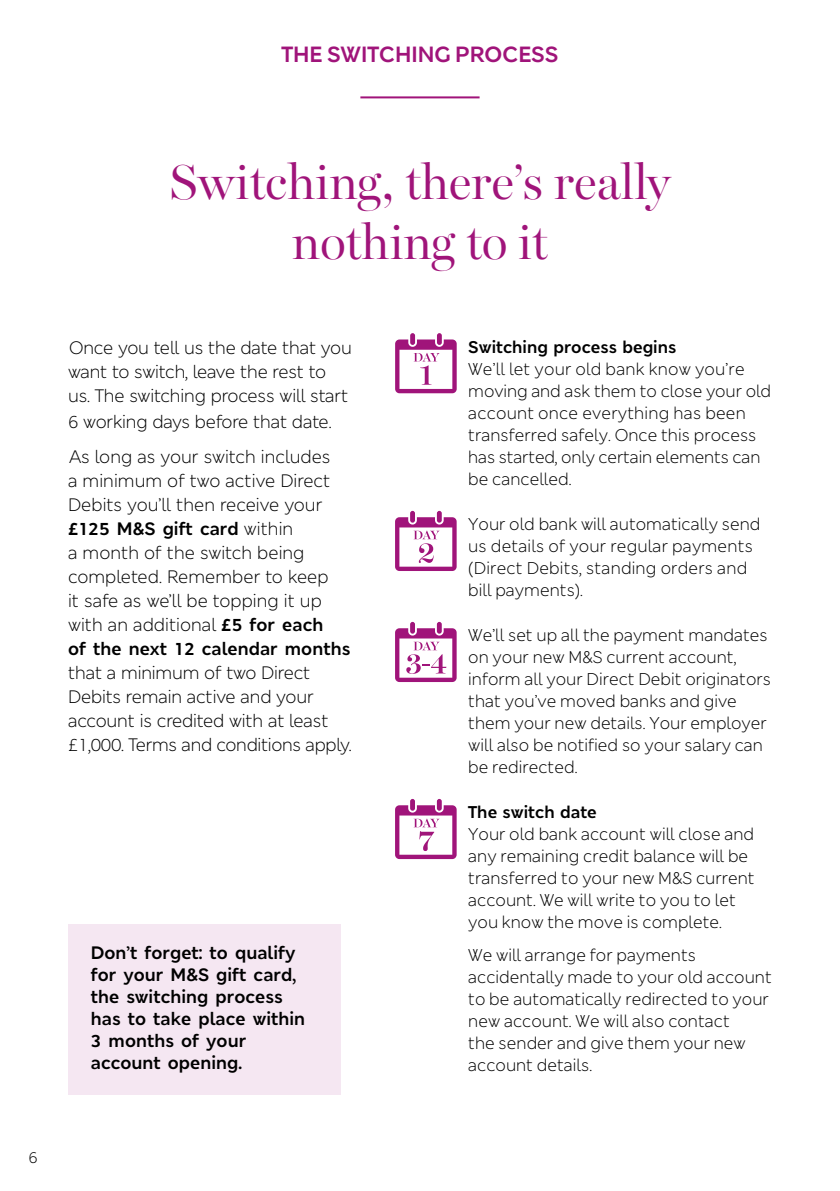
<style>
.page{position:relative;width:840px;height:1191px;background:#fff}
.page>*{position:absolute;margin:0;border:0;box-sizing:border-box;transform-origin:0 0}
.t1{font:300 48px/60px "M&S Leeds";color:#a0147a;text-align:center}
.t2{font:700 22px "M&S London";color:#a0147a}
.t3{font:18px/24px "M&S London";letter-spacing:-.01em;color:#000}
.t4{font:700 18px/22px "M&S London";color:#000}
.t5{font:17px/22px "M&S London";color:#000}
.t6{font:700 17px "M&S London";color:#000}
.t7{font:16px "M&S London";color:#000}
.s1{font-weight:700}
</style>
<div class="page">
<div style="left:436px;top:333px;width:5px;height:12px;background:#a0147a;border-radius:2px"></div>
<div style="left:410px;top:333px;width:5px;height:12px;background:#a0147a;border-radius:2px"></div>
<svg style="left:395px;top:339px;width:61px;height:54px"></svg>
<div style="left:436px;top:511px;width:5px;height:11px;background:#a0147a;border-radius:2px"></div>
<div style="left:410px;top:511px;width:5px;height:11px;background:#a0147a;border-radius:2px"></div>
<svg style="left:395px;top:517px;width:61px;height:54px"></svg>
<div style="left:436px;top:622px;width:5px;height:11px;background:#a0147a;border-radius:2px"></div>
<div style="left:410px;top:622px;width:5px;height:11px;background:#a0147a;border-radius:2px"></div>
<svg style="left:395px;top:628px;width:61px;height:54px"></svg>
<div style="left:436px;top:799px;width:5px;height:11px;background:#a0147a;border-radius:2px"></div>
<div style="left:410px;top:799px;width:5px;height:11px;background:#a0147a;border-radius:2px"></div>
<svg style="left:395px;top:805px;width:61px;height:54px"></svg>
<div style="left:68px;top:923px;width:272px;height:171px;background:#f5e7f2"></div>
<hr style="left:360px;top:96px;width:119px;height:2px;background:#a0147a">
<p class="t2" style="left:281px;top:40px;width:278px">THE SWITCHING PROCESS</p>
<p class="t7" style="left:28px;top:1146px;width:11px">6</p>
<h1 class="t1" style="left:168px;top:153px;width:504px">Switching, there’s really nothing to it</h1>
<p class="t3" style="left:68px;top:335px;width:285px">Once you tell us the date that you want to switch, leave the rest to us. The switching process will start</p>
<p class="t3" style="left:68px;top:404px;width:265px;line-height:35.4px">6 working days before that date.<br>As long as your switch includes</p>
<p class="t3" style="left:68px;top:469px;width:284px">a minimum of two active Direct<br>Debits you’ll then receive your <span class="s1">£125 M&amp;S gift card</span> within<br>a month of the switch being completed. Remember to keep<br>it safe as we’ll be topping it up with an additional <span class="s1">£5 for each<br>of the next 12 calendar months</span></p>
<p class="t3" style="left:68px;top:661px;width:285px">that a minimum of two Direct<br>Debits remain active and your account is credited with at least £1,000. Terms and conditions apply.</p>
<p class="t4" style="left:91px;top:941px;width:216px">Don’t forget: to qualify for your M&amp;S gift card, the switching process has to take place within<br>3 months of your account opening.</p>
<p class="t6" style="left:468px;top:336px;width:209px">Switching process begins</p>
<p class="t5" style="left:468px;top:358px;width:304px">We’ll let your old bank know you’re moving and ask them to close your old account once everything has been transferred safely. Once this process has started, only certain elements can be cancelled.</p>
<p class="t5" style="left:468px;top:513px;width:293px">Your old bank will automatically send us details of your regular payments (Direct Debits, standing orders and bill payments).</p>
<p class="t5" style="left:468px;top:623px;width:304px">We’ll set up all the payment mandates on your new M&amp;S current account, inform all your Direct Debit originators that you’ve moved banks and give them your new details. Your employer will also be notified so your salary can be redirected.</p>
<p class="t6" style="left:468px;top:800px;width:130px">The switch date</p>
<p class="t5" style="left:468px;top:822px;width:288px">Your old bank account will close and any remaining credit balance will be transferred to your new M&amp;S current account. We will write to you to let you know the move is complete.</p>
<p class="t5" style="left:468px;top:943px;width:305px">We will arrange for payments accidentally made to your old account to be automatically redirected to your new account. We will also contact<br>the sender and give them your new account details.</p>
</div>
